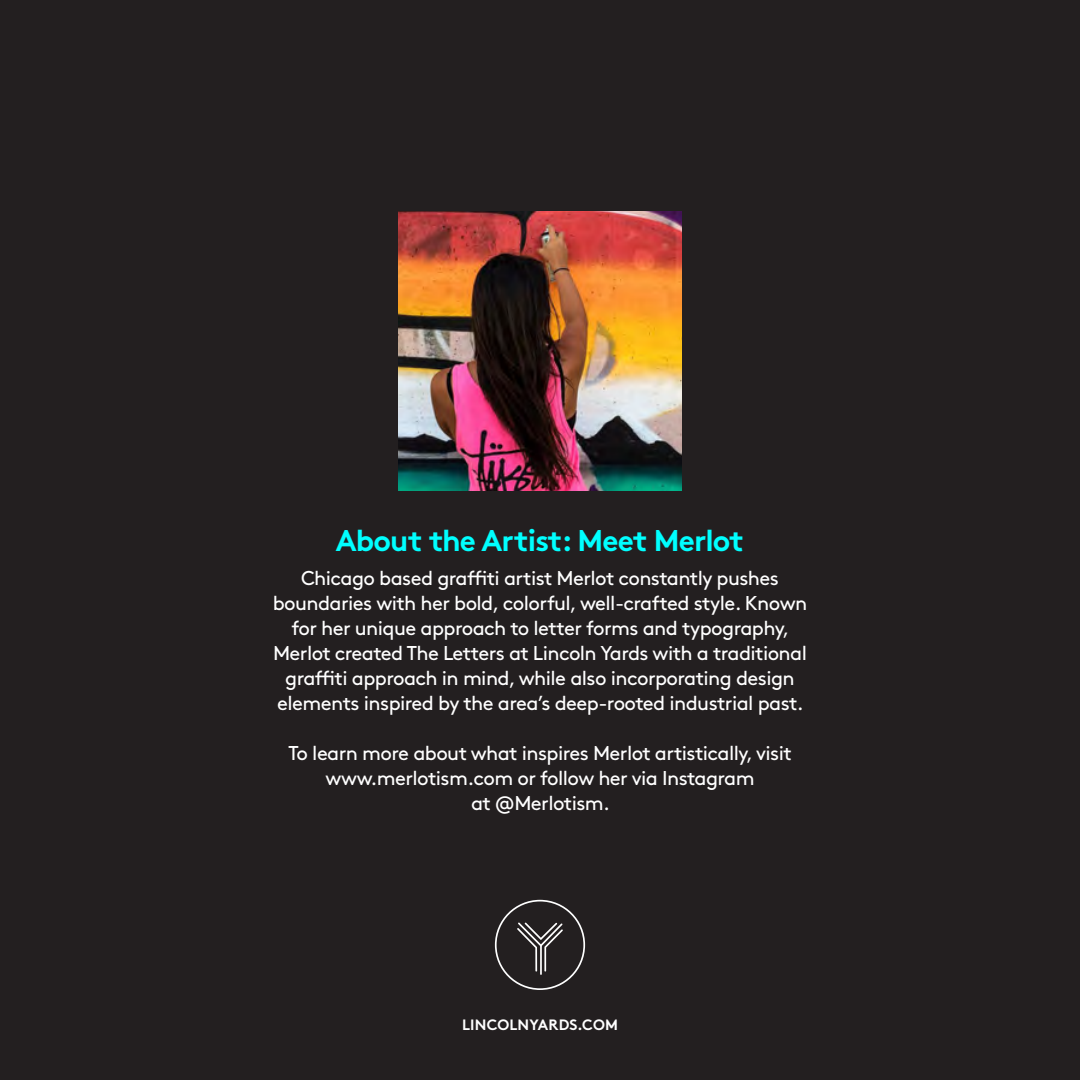
<style>
.page{position:relative;width:1080px;height:1080px;background:#231f20}
.page>*{position:absolute;margin:0;border:0;box-sizing:border-box;transform-origin:0 0}
.t1{font:700 30px "Brown Std";letter-spacing:-.03em;color:#0ff}
.t2{font:20px/25px "Brown Std";letter-spacing:-.03em;color:#fff;text-align:center}
.t3{font:700 15px "Brown Std";letter-spacing:.01em;color:#fff}
</style>
<div class="page">
<div style="left:495px;top:900px;width:90px;height:90px;border:2px solid #fff;border-radius:50%"></div>
<hr style="left:540px;top:945px;width:2px;height:30px;background:#fff">
<svg style="left:517px;top:922px;width:46px;height:50px"></svg>
<img style="left:398px;top:211px;width:284px;height:279px">
<p class="t1" style="left:336px;top:522px;width:410px">About the Artist: Meet Merlot</p>
<p class="t2" style="left:273px;top:565px;width:536px">Chicago based graffiti artist Merlot constantly pushes boundaries with her bold, colorful, well-crafted style. Known for her unique approach to letter forms and typography, Merlot created The Letters at Lincoln Yards with a traditional graffiti approach in mind, while also incorporating design elements inspired by the area’s deep-rooted industrial past.</p>
<p class="t2" style="left:288px;top:740px;width:505px">To learn more about what inspires Merlot artistically, visit www.merlotism.com or follow her via Instagram<br>at @Merlotism.</p>
<p class="t3" style="left:462px;top:1016px;width:157px">LINCOLNYARDS.COM</p>
</div>
